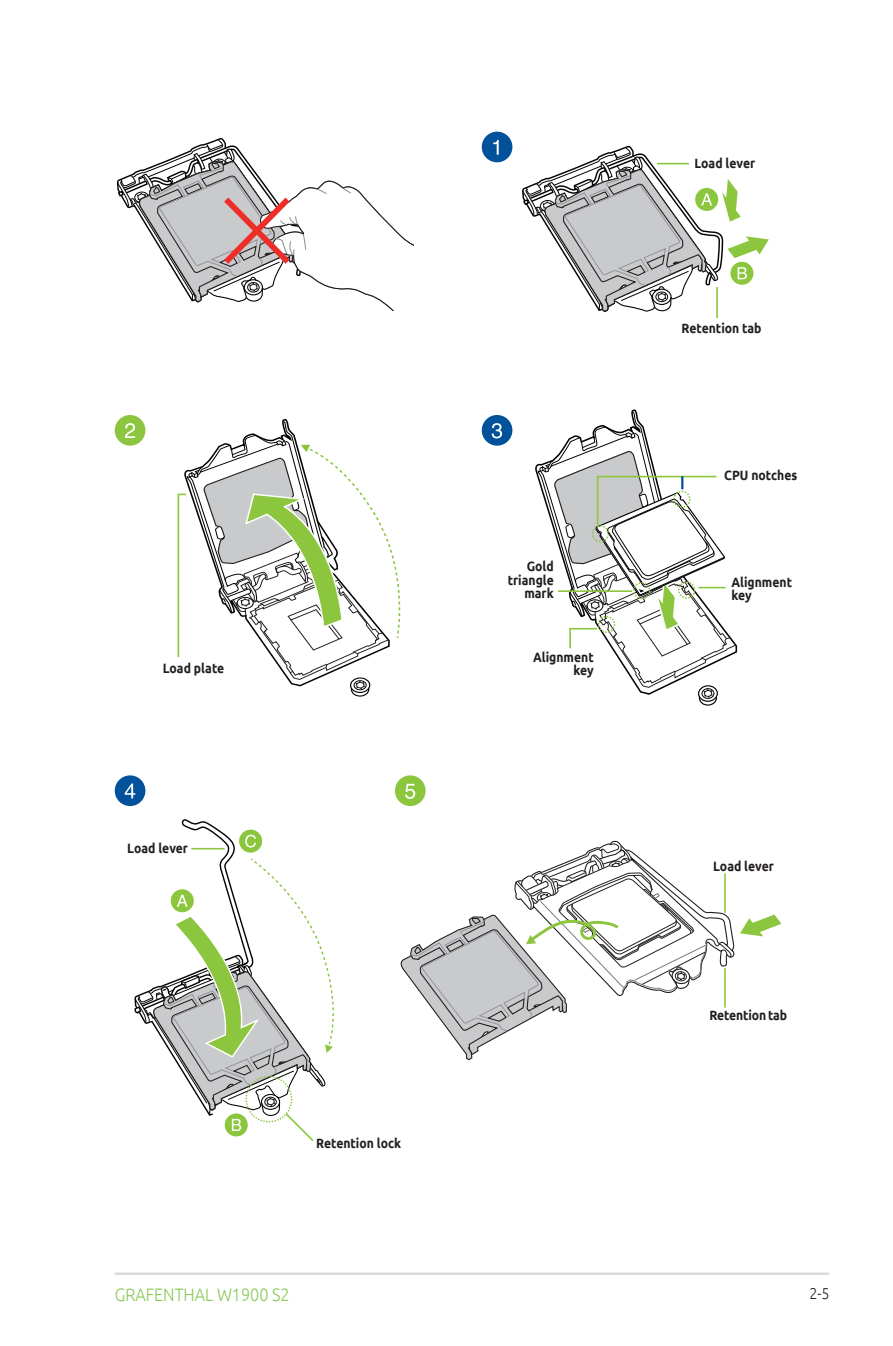
<style>
.page{position:relative;width:893px;height:1346px;background:#fff}
.page>*{position:absolute;margin:0;border:0;box-sizing:border-box;transform-origin:0 0}
.t1{font:300 18px "Ubuntu";color:#8ac958;scale:.9 1}
.t2{font:300 15.75px "Ubuntu";color:#231f20;scale:.9 1}
.t3{font:700 13.5px/13.5px "Ubuntu";color:#231f20;text-align:right;scale:.9 1}
</style>
<div class="page">
<hr style="left:115px;top:1272px;width:714px;height:3px;background:#d8d8d8">
<svg style="left:116px;top:138px;width:298px;height:172px"></svg>
<div style="left:482px;top:132px;width:30px;height:30px;background:#01529a;border-radius:50%"></div>
<svg style="left:493px;top:140px;width:6px;height:15px"></svg>
<div style="left:115px;top:415px;width:30px;height:31px;background:#8bc63e;border-radius:50%"></div>
<svg style="left:125px;top:423px;width:10px;height:15px"></svg>
<div style="left:482px;top:415px;width:30px;height:31px;background:#01529a;border-radius:50%"></div>
<svg style="left:492px;top:423px;width:10px;height:15px"></svg>
<hr style="left:716px;top:287px;width:2px;height:31px;background:#8bc63e">
<svg style="left:522px;top:146px;width:247px;height:167px"></svg>
<svg style="left:177px;top:421px;width:224px;height:276px"></svg>
<svg style="left:538px;top:411px;width:198px;height:295px"></svg>
<svg style="left:400px;top:840px;width:381px;height:221px"></svg>
<svg style="left:134px;top:819px;width:200px;height:322px"></svg>
<div style="left:115px;top:775px;width:30px;height:31px;background:#01529a;border-radius:50%"></div>
<svg style="left:125px;top:783px;width:10px;height:15px"></svg>
<div style="left:395px;top:775px;width:31px;height:31px;background:#8bc63e;border-radius:50%"></div>
<svg style="left:405px;top:784px;width:10px;height:15px"></svg>
<p class="t3" style="left:694px;top:156px;width:69px">Load lever</p>
<p class="t3" style="left:682px;top:321px;width:90px">Retention tab</p>
<p class="t3" style="left:163px;top:661px;width:70px">Load plate</p>
<p class="t3" style="left:127px;top:841px;width:69px">Load lever</p>
<p class="t3" style="left:508px;top:559px;width:53px">Gold triangle mark</p>
<p class="t3" style="left:533px;top:650px;width:69px">Alignment key</p>
<p class="t3" style="left:316px;top:1136px;width:96px">Retention lock</p>
<p class="t3" style="left:724px;top:468px;width:83px">CPU notches</p>
<p class="t3" style="left:731px;top:575px;width:69px;text-align:left">Alignment key</p>
<p class="t3" style="left:713px;top:859px;width:69px">Load lever</p>
<p class="t3" style="left:709px;top:1008px;width:88px">Retention tab</p>
<h1 class="t1" style="left:115px;top:1283px;width:196px">GRAFENTHAL W1900 S2</h1>
<p class="t2" style="left:809px;top:1283px;width:24px">2-5</p>
</div>
